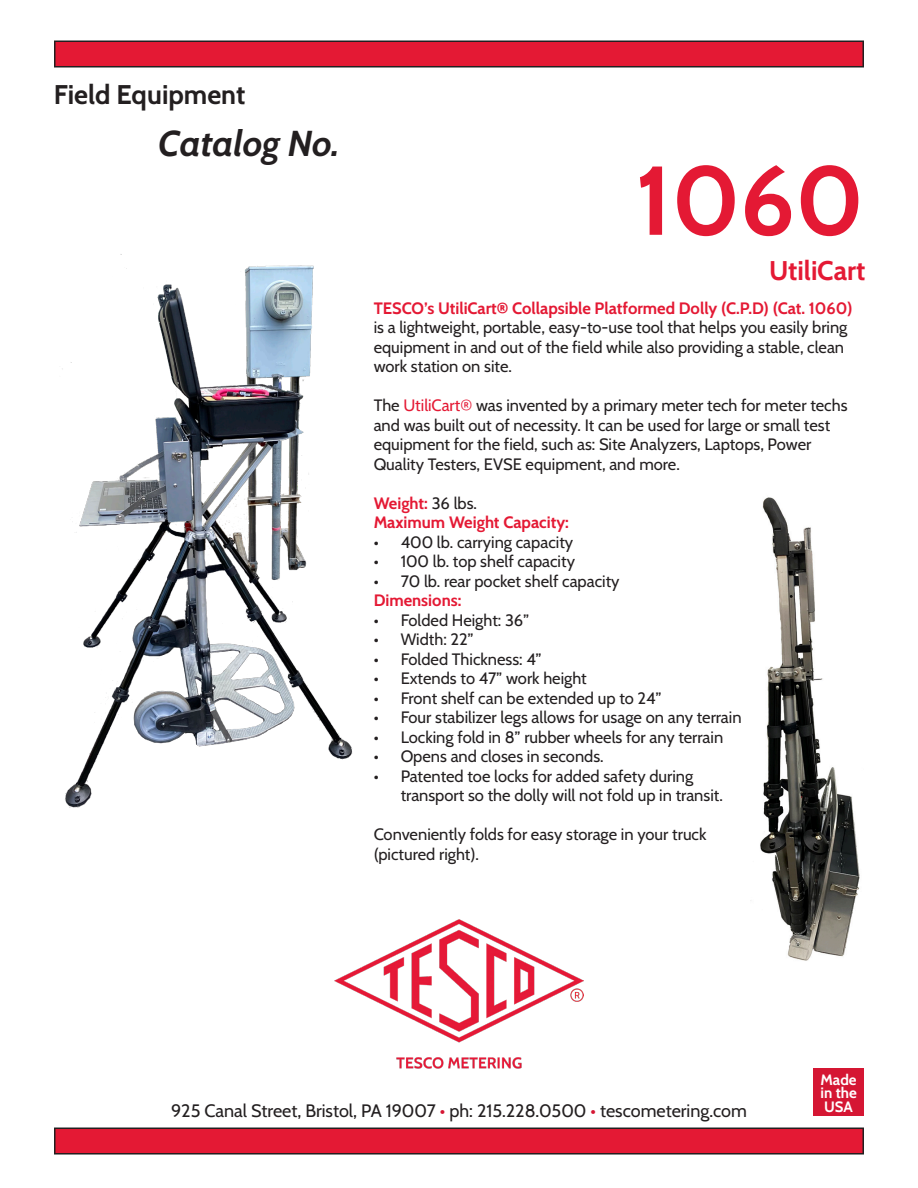
<style>
.page{position:relative;width:918px;height:1188px;background:#fff}
.page>*{position:absolute;margin:0;border:0;box-sizing:border-box;transform-origin:0 0}
.t1{font:700 97.5px "Cabin";color:#e41934}
.t2{font:italic 36px "Cabin";letter-spacing:-.005em;color:#231f20}
.t3{font:700 27px "Cabin";color:#231f20}
.t4{font:700 27px "Cabin";color:#e41934}
.t5{font:18px "Cabin";color:#231f20}
.t6{font:16.5px/19.5px "Cabin";color:#231f20}
.t7{font:700 16.5px "Cabin";color:#e41934}
.t8{font:700 15px "Cabin";color:#fff}
.s1{font-weight:700;color:#e41934}
.s2{color:#e41934}
.s3{font-weight:400;color:#231f20}
.s4{color:#d51633}
</style>
<div class="page">
<div style="left:55px;top:1128px;width:808px;height:26px;background:#e41934"></div>
<div style="left:54px;top:1128px;width:810px;height:27px;border:2px solid #231f20"></div>
<div style="left:55px;top:41px;width:808px;height:26px;background:#e41934"></div>
<div style="left:54px;top:40px;width:810px;height:28px;border:2px solid #231f20"></div>
<img style="left:334px;top:920px;width:250px;height:149px">
<div style="left:813px;top:1069px;width:51px;height:47px;background:#d51633"></div>
<img style="left:62px;top:254px;width:291px;height:553px">
<img style="left:760px;top:497px;width:100px;height:464px">
<p class="t3" style="left:54px;top:74px;width:193px">Field Equipment</p>
<p class="t2" style="left:158px;top:115px;width:182px">Catalog No.</p>
<p class="t1" style="left:636px;top:124px;width:230px">1060</p>
<p class="t4" style="left:769px;top:250px;width:98px">UtiliCart</p>
<p class="t6" style="left:374px;top:297px;width:480px"><span class="s1">TESCO’s UtiliCart® Collapsible Platformed Dolly (C.P.D) (Cat. 1060) </span>is a lightweight, portable, easy-to-use tool that helps you easily bring equipment in and out of the field while also providing a stable, clean work station on site.</p>
<p class="t6" style="left:374px;top:395px;width:475px">The <span class="s2">UtiliCart®</span> was invented by a primary meter tech for meter techs and was built out of necessity. It can be used for large or small test equipment for the field, such as: Site Analyzers, Laptops, Power Quality Testers, EVSE equipment, and more.</p>
<p class="t7" style="left:374px;top:490px;width:105px">Weight: <span class="s3">36 lbs.</span></p>
<p class="t7" style="left:374px;top:509px;width:197px">Maximum Weight Capacity:</p>
<p class="t6" style="left:374px;top:531px;width:201px">• 400 lb. carrying capacity</p>
<p class="t6" style="left:374px;top:551px;width:203px">• 100 lb. top shelf capacity</p>
<p class="t6" style="left:374px;top:570px;width:247px">• 70 lb. rear pocket shelf capacity</p>
<p class="t7" style="left:374px;top:587px;width:89px">Dimensions:</p>
<p class="t6" style="left:374px;top:609px;width:157px">• Folded Height: 36”</p>
<p class="t6" style="left:374px;top:629px;width:101px">• Width: 22”</p>
<p class="t6" style="left:374px;top:648px;width:170px">• Folded Thickness: 4”</p>
<p class="t6" style="left:374px;top:668px;width:215px">• Extends to 47” work height</p>
<p class="t6" style="left:374px;top:687px;width:289px">• Front shelf can be extended up to 24”</p>
<p class="t6" style="left:374px;top:707px;width:369px">• Four stabilizer legs allows for usage on any terrain</p>
<p class="t6" style="left:374px;top:726px;width:351px">• Locking fold in 8” rubber wheels for any terrain</p>
<p class="t6" style="left:374px;top:746px;width:232px">• Opens and closes in seconds.</p>
<p class="t6" style="left:401px;top:765px;width:324px;text-indent:-27px">• Patented toe locks for added safety during transport so the dolly will not fold up in transit.</p>
<p class="t6" style="left:374px;top:824px;width:334px">Conveniently folds for easy storage in your truck (pictured right).</p>
<p class="t5" style="left:171px;top:1096px;width:577px">925 Canal Street, Bristol, PA 19007 <span class="s4">•</span> ph: 215.228.0500 <span class="s4">•</span> tescometering.com</p>
<p class="t8" style="left:821px;top:1068px;width:38px">Made</p>
<p class="t8" style="left:820px;top:1081px;width:38px">in the</p>
<p class="t8" style="left:824px;top:1095px;width:30px">USA</p>
</div>
